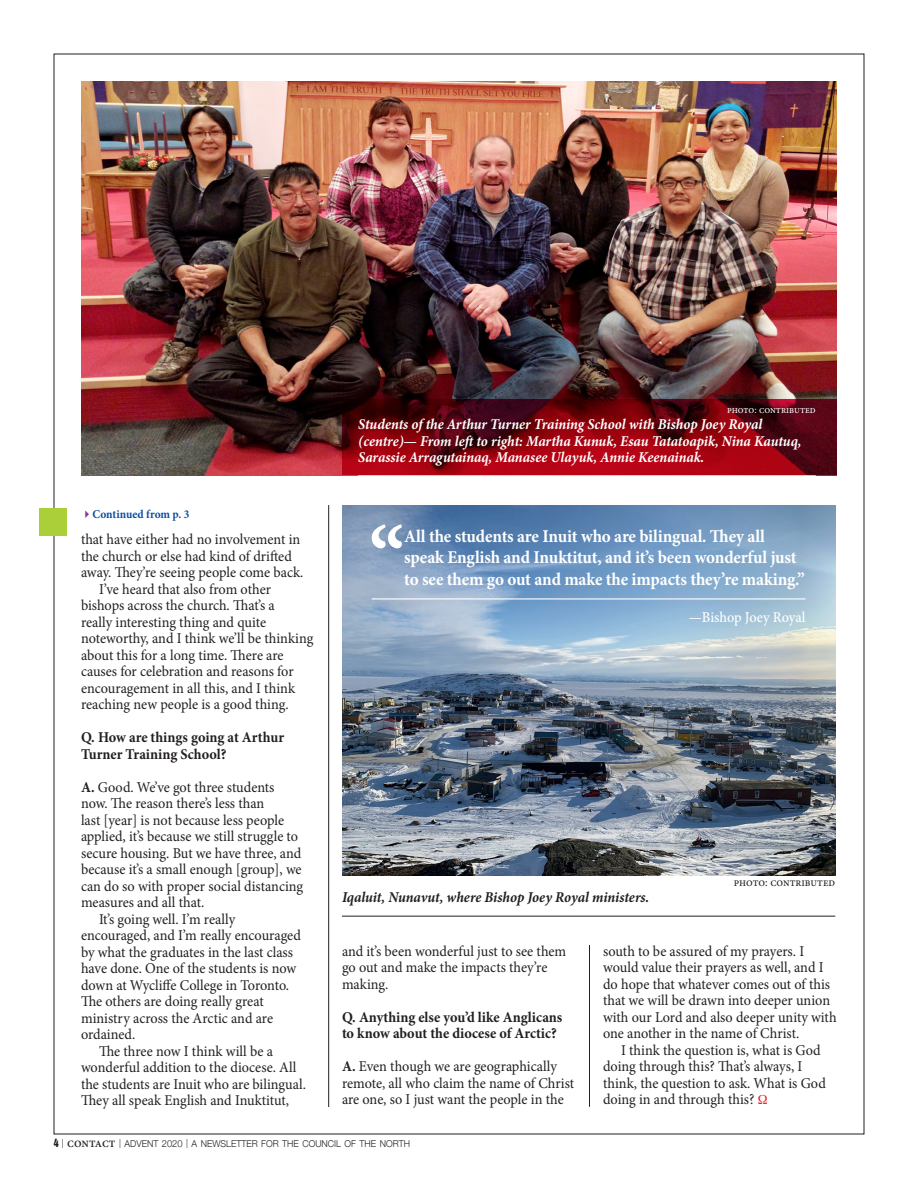
<style>
.page{position:relative;width:918px;height:1188px;background:#fff}
.page>*{position:absolute;margin:0;border:0;box-sizing:border-box;transform-origin:0 0}
.Pull-quote{font:700 84.45px "Minion Pro";color:#fff;scale:.95 1}
.Pull-quote-2{font:700 18px/21.6px "Minion Pro";letter-spacing:-.01em;color:#fff;scale:.95 1}
.Body{font:15px/16.5px "Minion Pro";letter-spacing:-.01em;color:#231f20;scale:.95 1}
.Body__no_indent{font:15px/16.5px "Minion Pro";letter-spacing:-.005em;color:#231f20;scale:.95 1}
.cutline{font:italic 700 15px/16.5px "Minion Pro";letter-spacing:-.005em;color:#fff;scale:.95 1}
.Body__no_indent-2{font:700 15px/16.5px "Minion Pro";color:#231f20;scale:.95 1}
.cutline-2{font:italic 700 15px "Minion Pro";letter-spacing:-.005em;color:#231f20;scale:.95 1}
.Pull-out_source{font:500 15px "Minion Pro";letter-spacing:-.005em;color:#fff;scale:.95 1}
.Body__no_indent-3{font:700 12px "Minion Pro";letter-spacing:-.005em;color:#0d4da1;scale:.95 1}
.photo_credit{font:12px "Minion Pro";color:#231f20;scale:.95 1}
.photo_credit-2{font:10.5px "Minion Pro";color:#fff;scale:.95 1}
.t1{font:300 9.45px "Helvetica Neue";color:#231f20;scale:.95 1}
.s1{color:#7f3896}
.s2{font-weight:700}
.s3{font-family:"Helvetica Inserat";font-weight:400;font-size:10.5px}
.s4{font-family:"Minion Pro";font-weight:500;font-size:13.5px}
.s5{font-size:9.75px}
</style>
<div class="page">
<img style="left:81px;top:81px;width:756px;height:394px">
<svg style="left:342px;top:400px;width:495px;height:75px;background:#79020f"></svg>
<img style="left:342px;top:505px;width:493px;height:370px">
<hr style="left:328px;top:505px;width:1px;height:602px;background:#231f20">
<div style="left:39px;top:508px;width:28px;height:28px;background:#abcf38"></div>
<hr style="left:342px;top:916px;width:493px;height:1px;background:#231f20">
<hr style="left:372px;top:598px;width:434px;height:2px;background:#fff">
<hr style="left:589px;top:945px;width:1px;height:162px;background:#231f20">
<p class="Body__no_indent-3" style="left:81px;top:505px;width:116px"><span class="s1">✔</span>Continued from p. 3</p>
<p class="Body__no_indent" style="left:81px;top:531px;width:236px">that have either had no involvement in the church or else had kind of drifted away. They’re seeing people come back.</p>
<p class="Body" style="left:81px;top:581px;width:246px;text-indent:18px">I’ve heard that also from other bishops across the church. That’s a<br>really interesting thing and quite noteworthy, and I think we’ll be thinking about this for a long time. There are causes for celebration and reasons for encouragement in all this, and I think reaching new people is a good thing.</p>
<p class="Body__no_indent-2" style="left:81px;top:729px;width:215px">Q. How are things going at Arthur<br>Turner Training School?</p>
<p class="Body__no_indent" style="left:81px;top:779px;width:235px"><span class="s2">A.</span> Good. We’ve got three students now. The reason there’s less than<br>last [year] is not because less people applied, it’s because we still struggle to secure housing. But we have three, and because it’s a small enough [group], we can do so with proper social distancing measures and all that.</p>
<p class="Body" style="left:81px;top:911px;width:233px;text-indent:18px">It’s going well. I’m really encouraged, and I’m really encouraged by what the graduates in the last class have done. One of the students is now down at Wycliffe College in Toronto.<br>The others are doing really great ministry across the Arctic and are ordained.</p>
<p class="Body" style="left:81px;top:1043px;width:238px;text-indent:18px">The three now I think will be a wonderful addition to the diocese. All the students are Inuit who are bilingual.<br>They all speak English and Inuktitut,</p>
<p class="photo_credit-2" style="left:727px;top:402px;width:95px">photo: contributed</p>
<p class="cutline" style="left:358px;top:416px;width:468px">Students of the Arthur Turner Training School with Bishop Joey Royal (centre)— From left to right: Martha Kunuk, Esau Tatatoapik, Nina Kautuq,<br>Sarassie Arragutainaq, Manasee Ulayuk, Annie Keenainak.</p>
<p class="Pull-quote" style="left:369px;top:498px;width:39px">“</p>
<p class="Pull-quote-2" style="left:404px;top:525px;width:423px">All the students are Inuit who are bilingual. They all speak English and Inuktitut, and it’s been wonderful just to see them go out and make the impacts they’re making.”</p>
<p class="Pull-out_source" style="left:689px;top:607px;width:124px">—Bishop Joey Royal</p>
<p class="cutline-2" style="left:342px;top:887px;width:325px">Iqaluit, Nunavut, where Bishop Joey Royal ministers.</p>
<p class="photo_credit" style="left:734px;top:874px;width:108px">photo: contributed</p>
<p class="Body" style="left:342px;top:943px;width:238px">and it’s been wonderful just to see them go out and make the impacts they’re making.</p>
<p class="Body__no_indent-2" style="left:342px;top:1009px;width:234px">Q. Anything else you’d like Anglicans to know about the diocese of Arctic?</p>
<p class="Body__no_indent" style="left:342px;top:1058px;width:246px"><span class="s2">A.</span> Even though we are geographically remote, all who claim the name of Christ are one, so I just want the people in the</p>
<p class="Body__no_indent" style="left:603px;top:943px;width:247px">south to be assured of my prayers. I would value their prayers as well, and I do hope that whatever comes out of this that we will be drawn into deeper union with our Lord and also deeper unity with one another in the name of Christ.</p>
<p class="Body" style="left:603px;top:1042px;width:236px;text-indent:18px">I think the question is, what is God doing through this? That’s always, I think, the question to ask. What is God doing in and through this?</p>
<p class="t1" style="left:54px;top:1136px;width:377px"><span class="s3">4</span> <sup>|</sup> <span class="s4">contact</span> <sup>|</sup> ADVENT <span class="s5">2020</span> <sup>|</sup> A NEWSLETTER FOR THE COUNCIL OF THE NORTH</p>
</div>
